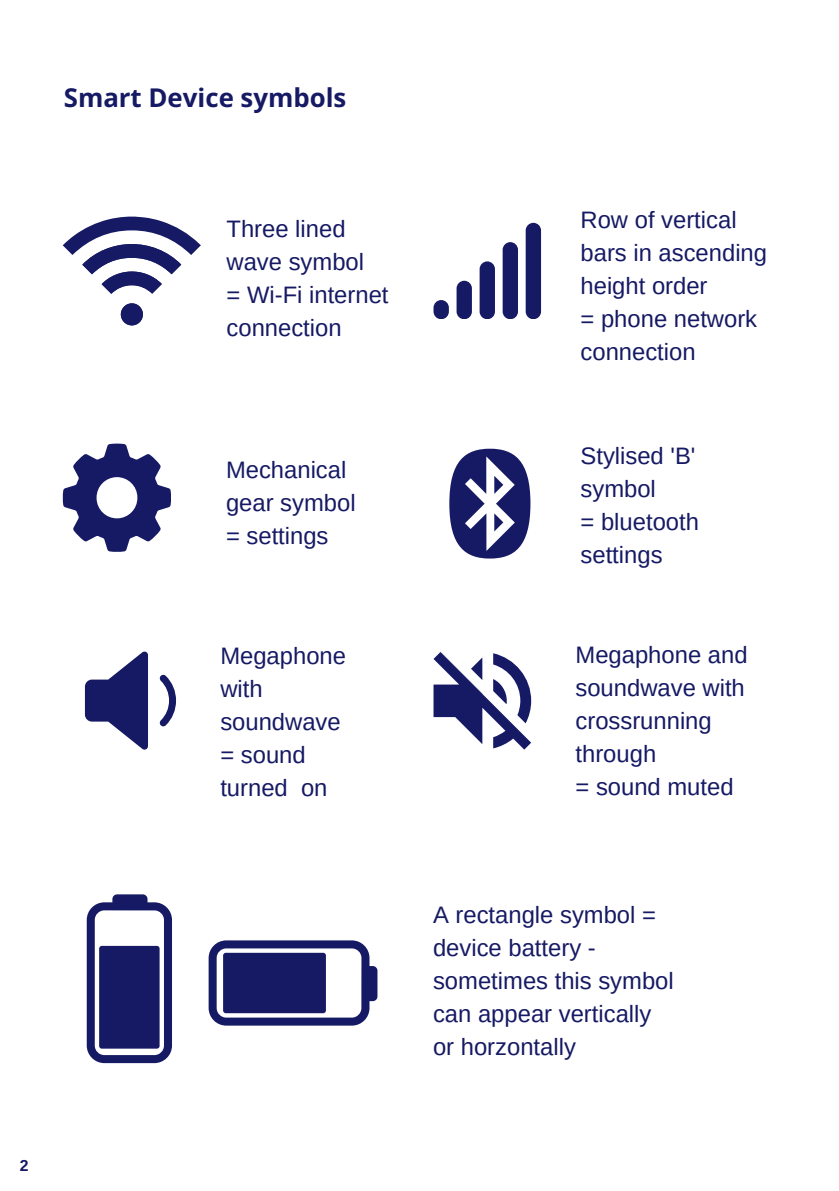
<style>
.page{position:relative;width:839px;height:1191px;background:#fff}
.page>*{position:absolute;margin:0;border:0;box-sizing:border-box;transform-origin:0 0}
.t1{font:700 25.8px "Open Sans";color:#161a64}
.t2{font:23.8px/33px "Arimo";color:#161a64}
.t3{font:700 15.8px "Arimo";color:#161a64}
</style>
<div class="page">
<svg style="left:449px;top:449px;width:81px;height:109px"></svg>
<svg style="left:63px;top:217px;width:138px;height:108px"></svg>
<div style="left:121px;top:303px;width:22px;height:22px;background:#161a64;border-radius:50%"></div>
<svg style="left:63px;top:444px;width:108px;height:108px"></svg>
<svg style="left:85px;top:652px;width:63px;height:97px"></svg>
<svg style="left:159px;top:674px;width:17px;height:52px"></svg>
<svg style="left:433px;top:652px;width:98px;height:98px"></svg>
<div style="left:456px;top:281px;width:16px;height:38px;background:#161a64;border-radius:8px"></div>
<div style="left:433px;top:300px;width:16px;height:19px;background:#161a64;border-radius:8px"></div>
<div style="left:479px;top:261px;width:16px;height:58px;background:#161a64;border-radius:8px"></div>
<div style="left:525px;top:223px;width:16px;height:96px;background:#161a64;border-radius:8px"></div>
<div style="left:502px;top:242px;width:16px;height:77px;background:#161a64;border-radius:8px"></div>
<svg style="left:87px;top:894px;width:85px;height:169px"></svg>
<div style="left:99px;top:946px;width:60px;height:103px;background:#161a64;border-radius:3px"></div>
<svg style="left:208px;top:940px;width:169px;height:86px"></svg>
<div style="left:223px;top:953px;width:103px;height:60px;background:#161a64;border-radius:3px"></div>
<p class="t1" style="left:64px;top:79px;width:284px">Smart Device symbols</p>
<p class="t2" style="left:226px;top:212px;width:139px">Three lined wave symbol</p>
<p class="t2" style="left:226px;top:278px;width:163px">= Wi-Fi internet connection</p>
<p class="t2" style="left:226px;top:453px;width:131px">Mechanical gear symbol</p>
<p class="t2" style="left:226px;top:519px;width:104px">= settings</p>
<p class="t2" style="left:220px;top:639px;width:127px">Megaphone with soundwave</p>
<p class="t2" style="left:220px;top:738px;width:109px">= sound turned on</p>
<h1 class="t3" style="left:20px;top:1156px;width:10px">2</h1>
<p class="t2" style="left:580px;top:203px;width:188px">Row of vertical bars in ascending height order</p>
<p class="t2" style="left:580px;top:302px;width:178px">= phone network connection</p>
<p class="t2" style="left:580px;top:439px;width:116px">Stylised 'B' symbol</p>
<p class="t2" style="left:580px;top:505px;width:120px">= bluetooth settings</p>
<p class="t2" style="left:575px;top:638px;width:173px">Megaphone and soundwave with crossrunning through</p>
<p class="t2" style="left:575px;top:770px;width:160px">= sound muted</p>
<p class="t2" style="left:433px;top:898px;width:242px">A rectangle symbol = device battery - sometimes this symbol can appear vertically or horzontally</p>
</div>
